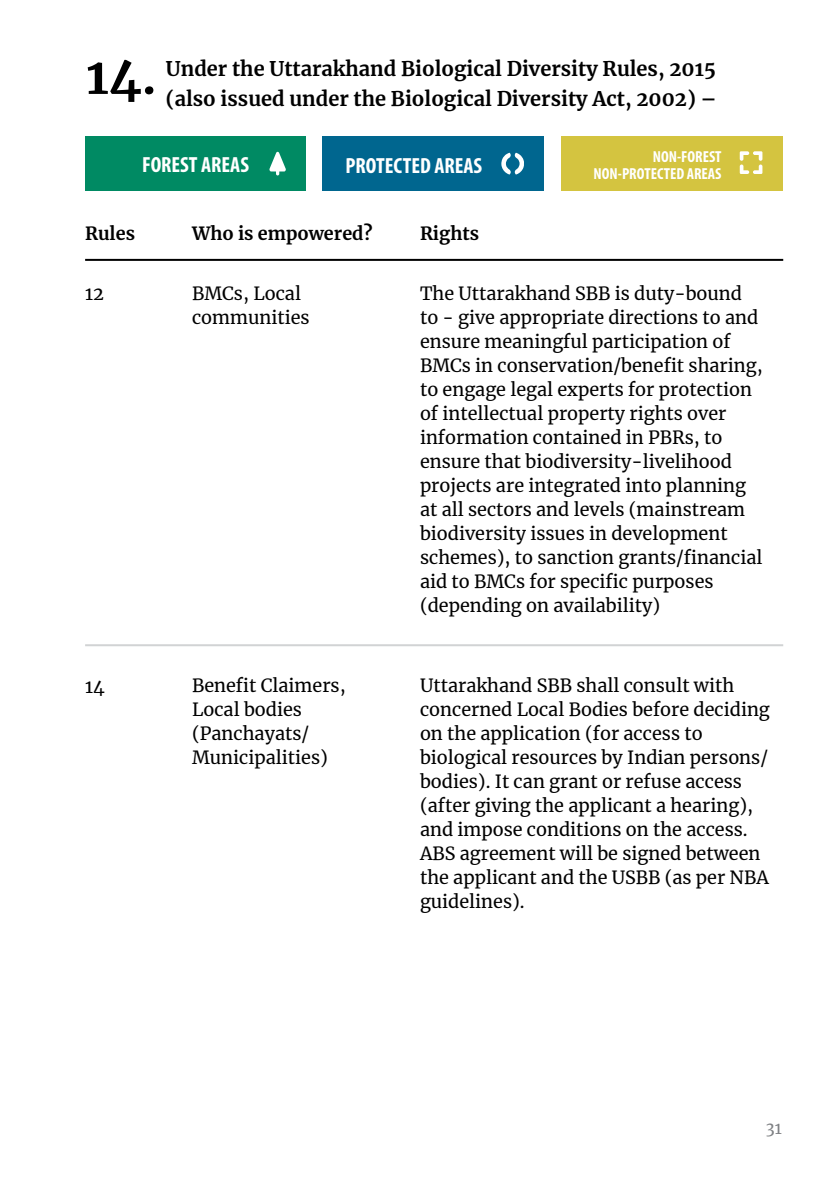
<style>
.page{position:relative;width:840px;height:1191px;background:#fff}
.page>*{position:absolute;margin:0;border:0;box-sizing:border-box;transform-origin:0 0}
.t1{font:700 50px "Merriweather";color:#000}
.t2{font:700 condensed 22px "Myriad Pro";color:#fff}
.t3{font:700 20px/30px "Merriweather";color:#000}
.t4{font:18px/24px "Merriweather";color:#000}
.t5{font:700 18px "Merriweather";color:#000}
.t6{font:700 condensed 16px/17.4px "Myriad Pro";color:#fff;text-align:right}
.t7{font:16px "Merriweather";color:#808285}
</style>
<div class="page">
<div style="left:85px;top:136px;width:220px;height:55px;background:#008a63"></div>
<svg style="left:269px;top:152px;width:16px;height:23px"></svg>
<div style="left:322px;top:136px;width:221px;height:55px;background:#00668f"></div>
<div style="left:561px;top:136px;width:221px;height:55px;background:#d4c440"></div>
<svg style="left:501px;top:153px;width:23px;height:21px"></svg>
<svg style="left:739px;top:151px;width:23px;height:23px"></svg>
<hr style="left:85px;top:259px;width:697px;height:2px;background:#000">
<hr style="left:85px;top:644px;width:697px;height:2px;background:#d1d3d4">
<h1 class="t1" style="left:86px;top:41px;width:72px">14.</h1>
<p class="t3" style="left:166px;top:54px;width:552px">Under the Uttarakhand Biological Diversity Rules, 2015 (also issued under the Biological Diversity Act, 2002) –</p>
<p class="t2" style="left:142px;top:151px;width:108px">FOREST AREAS</p>
<p class="t2" style="left:345px;top:152px;width:138px">PROTECTED AREAS</p>
<p class="t6" style="left:593px;top:148px;width:129px">NON-FOREST<br>NON-PROTECTED AREAS</p>
<p class="t5" style="left:85px;top:221px;width:51px">Rules</p>
<p class="t5" style="left:192px;top:221px;width:182px">Who is empowered?</p>
<p class="t5" style="left:420px;top:221px;width:61px">Rights</p>
<p class="t4" style="left:85px;top:281px;width:20px">12</p>
<p class="t4" style="left:192px;top:281px;width:119px">BMCs, Local communities</p>
<p class="t4" style="left:420px;top:281px;width:344px">The Uttarakhand SBB is duty-bound to - give appropriate directions to and ensure meaningful participation of BMCs in conservation/benefit sharing, to engage legal experts for protection of intellectual property rights over information contained in PBRs, to ensure that biodiversity-livelihood projects are integrated into planning at all sectors and levels (mainstream biodiversity issues in development schemes), to sanction grants/financial aid to BMCs for specific purposes (depending on availability)</p>
<p class="t4" style="left:85px;top:674px;width:21px">14</p>
<p class="t4" style="left:192px;top:673px;width:155px">Benefit Claimers,<br>Local bodies (Panchayats/<br>Municipalities)</p>
<p class="t4" style="left:420px;top:673px;width:351px">Uttarakhand SBB shall consult with concerned Local Bodies before deciding on the application (for access to biological resources by Indian persons/ bodies). It can grant or refuse access (after giving the applicant a hearing), and impose conditions on the access.<br>ABS agreement will be signed between the applicant and the USBB (as per NBA guidelines).</p>
<p class="t7" style="left:765px;top:1117px;width:17px">31</p>
</div>
